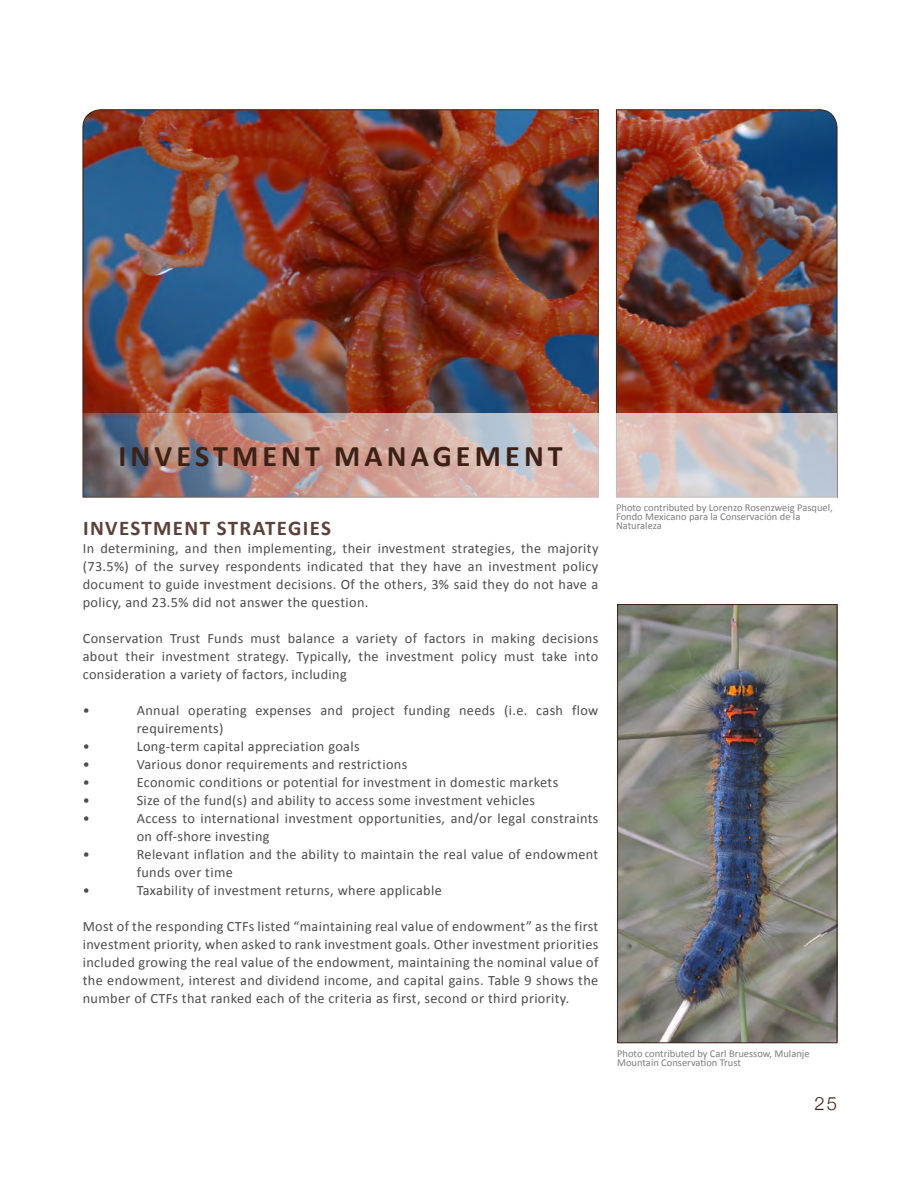
<style>
.page{position:relative;width:918px;height:1188px;background:#fff}
.page>*{position:absolute;margin:0;border:0;box-sizing:border-box;transform-origin:0 0}
.t1{font:700 30px "Calibri";letter-spacing:.14em;color:#3d2116}
.t2{font:700 21px "Calibri";letter-spacing:.065em;color:#5a4239}
.t3{font:300 18.45px "Helvetica Neue";color:#3d2116}
.t4{font:14.25px/18px "Calibri";letter-spacing:.025em;color:#4b4c4d;text-align:justify}
.t5{font:10.5px/9px "Calibri";color:#7e7d7d}
</style>
<div class="page">
<img style="left:616px;top:109px;width:222px;height:389px">
<img style="left:82px;top:109px;width:517px;height:305px">
<img style="left:619px;top:606px;width:216px;height:435px">
<div style="left:617px;top:604px;width:220px;height:439px;border:1px solid #3d2116"></div>
<svg style="left:82px;top:414px;width:755px;height:84px;background:#c1a9a6"></svg>
<p class="t1" style="left:118px;top:437px;width:446px">INVESTMENT MANAGEMENT</p>
<p class="t2" style="left:83px;top:514px;width:249px">INVESTMENT STRATEGIES</p>
<p class="t4" style="left:83px;top:539px;width:517px">In determining, and then implementing, their investment strategies, the majority (73.5%) of the survey respondents indicated that they have an investment policy document to guide investment decisions. Of the others, 3% said they do not have a policy, and 23.5% did not answer the question.</p>
<p class="t4" style="left:83px;top:629px;width:517px">Conservation Trust Funds must balance a variety of factors in making decisions about their investment strategy. Typically, the investment policy must take into consideration a variety of factors, including</p>
<p class="t4" style="left:83px;top:701px;width:9px">•</p>
<p class="t4" style="left:137px;top:701px;width:463px">Annual operating expenses and project funding needs (i.e. cash flow requirements)</p>
<p class="t4" style="left:83px;top:737px;width:9px">•</p>
<p class="t4" style="left:137px;top:737px;width:224px">Long-term capital appreciation goals</p>
<p class="t4" style="left:83px;top:755px;width:9px">•</p>
<p class="t4" style="left:137px;top:755px;width:272px">Various donor requirements and restrictions</p>
<p class="t4" style="left:83px;top:773px;width:9px">•</p>
<p class="t4" style="left:137px;top:773px;width:423px">Economic conditions or potential for investment in domestic markets</p>
<p class="t4" style="left:83px;top:791px;width:9px">•</p>
<p class="t4" style="left:137px;top:791px;width:400px">Size of the fund(s) and ability to access some investment vehicles</p>
<p class="t4" style="left:83px;top:809px;width:9px">•</p>
<p class="t4" style="left:137px;top:809px;width:463px">Access to international investment opportunities, and/or legal constraints on off-shore investing</p>
<p class="t4" style="left:83px;top:845px;width:9px">•</p>
<p class="t4" style="left:137px;top:845px;width:463px">Relevant inflation and the ability to maintain the real value of endowment funds over time</p>
<p class="t4" style="left:83px;top:881px;width:9px">•</p>
<p class="t4" style="left:137px;top:881px;width:307px">Taxability of investment returns, where applicable</p>
<p class="t4" style="left:83px;top:917px;width:517px">Most of the responding CTFs listed “maintaining real value of endowment” as the first investment priority, when asked to rank investment goals. Other investment priorities included growing the real value of the endowment, maintaining the nominal value of the endowment, interest and dividend income, and capital gains. Table 9 shows the number of CTFs that ranked each of the criteria as first, second or third priority.</p>
<p class="t5" style="left:616px;top:503px;width:218px">Photo contributed by Lorenzo Rosenzweig Pasquel,<br>Fondo Mexicano para la Conservación de la</p>
<p class="t5" style="left:616px;top:521px;width:47px">Naturaleza</p>
<p class="t5" style="left:617px;top:1049px;width:194px">Photo contributed by Carl Bruessow, Mulanje<br>Mountain Conservation Trust</p>
<p class="t3" style="left:815px;top:1089px;width:24px">25</p>
</div>
